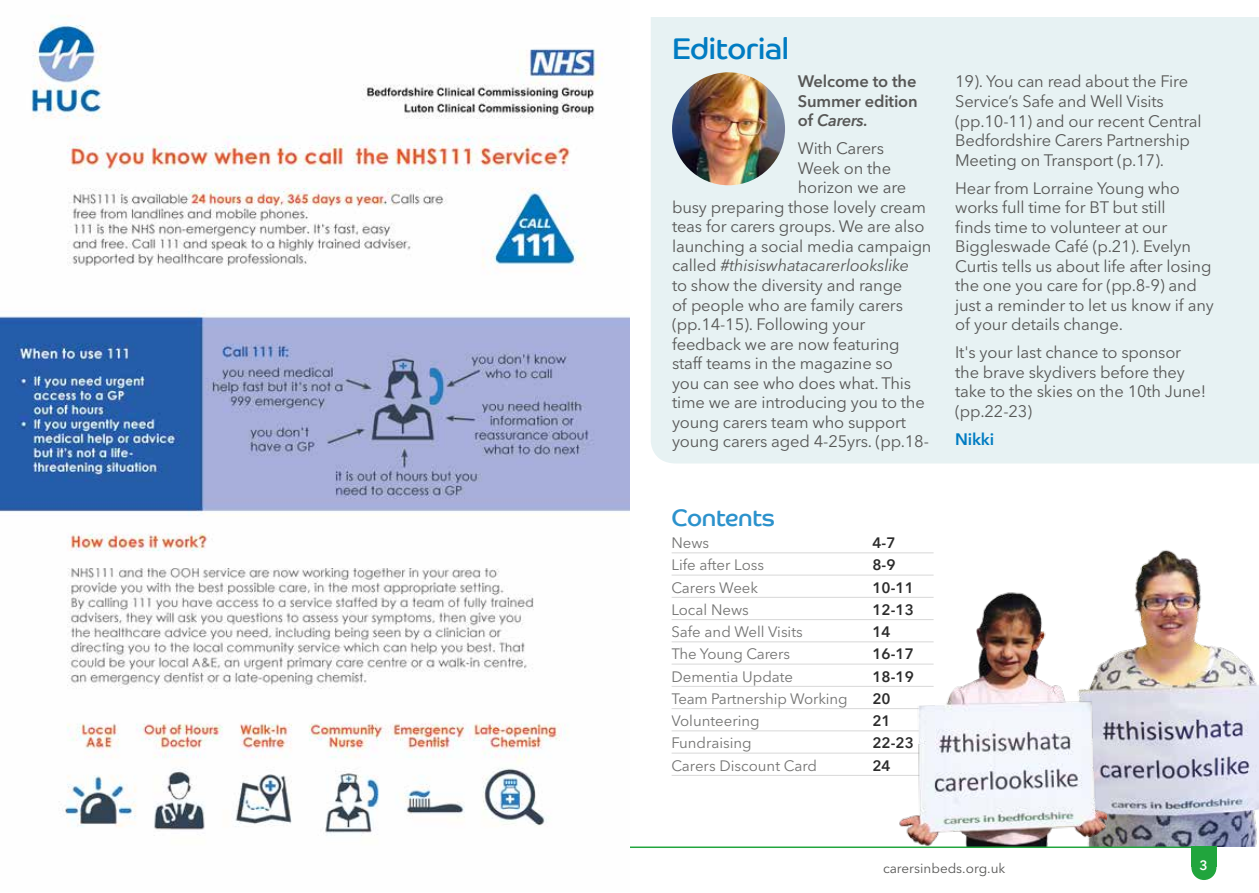
<style>
.page{position:relative;width:1259px;height:893px;background:#fff}
.page>*{position:absolute;margin:0;border:0;box-sizing:border-box;transform-origin:0 0}
.t1{font:30px "Co Headline W01";letter-spacing:-.01em;color:#007cc2}
.t2{font:24px "Co Headline W01";letter-spacing:-.01em;color:#007cc2}
.t3{font:16.5px/19.5px "Avenir Next LT Pro";letter-spacing:-.01em;color:#575756}
.t4{font:600 16.5px/19.5px "Avenir Next LT Pro";letter-spacing:-.01em;color:#575756;text-align:justify}
.t5{font:italic 16.5px "Avenir Next LT Pro";letter-spacing:-.01em;color:#575756}
.t6{font:600 16.5px "Avenir Next LT Pro";letter-spacing:-.01em;color:#007cc2}
.t7{font:15px "Avenir Next LT Pro";color:#575756}
.t8{font:600 15px "Avenir Next LT Pro";color:#000}
.t9{font:13.5px "Avenir Next LT Pro";color:#575756}
.t10{font:600 13.5px "Avenir Next LT Pro";color:#fff}
.s1{font-style:italic}
.s2{font-style:normal}
</style>
<div class="page">
<hr style="left:671px;top:552px;width:262px;height:1px;background:#d0d0d0">
<hr style="left:671px;top:575px;width:262px;height:1px;background:#d0d0d0">
<hr style="left:671px;top:597px;width:262px;height:1px;background:#d0d0d0">
<hr style="left:671px;top:619px;width:262px;height:1px;background:#d0d0d0">
<hr style="left:671px;top:641px;width:262px;height:1px;background:#d0d0d0">
<hr style="left:671px;top:664px;width:262px;height:1px;background:#d0d0d0">
<hr style="left:671px;top:686px;width:262px;height:1px;background:#d0d0d0">
<hr style="left:671px;top:708px;width:262px;height:1px;background:#d0d0d0">
<hr style="left:671px;top:730px;width:262px;height:1px;background:#d0d0d0">
<hr style="left:671px;top:753px;width:262px;height:1px;background:#d0d0d0">
<hr style="left:671px;top:775px;width:262px;height:1px;background:#d0d0d0">
<div style="left:651px;top:17px;width:608px;height:446px;background:#e7f2f3"></div>
<img style="left:672px;top:72px;width:113px;height:113px;border-radius:56px">
<img style="left:1106px;top:550px;width:153px;height:296px">
<img style="left:885px;top:574px;width:221px;height:272px">
<div style="left:1191px;top:847px;width:25px;height:20px;background:#21a53d"></div>
<div style="left:1191px;top:855px;width:25px;height:25px;background:#21a53d;border-radius:50%"></div>
<hr style="left:42px;top:846px;width:1174px;height:2px;background:#21a53d">
<img style="left:0;top:15px;width:629px;height:833px">
<h1 class="t1" style="left:672px;top:33px;width:118px">Editorial</h1>
<p class="t4" style="left:798px;top:72px;width:121px">Welcome to the Summer edition of <span class="s1">Carers.</span></p>
<p class="t3" style="left:798px;top:139px;width:88px">With Carers</p>
<p class="t3" style="left:798px;top:158px;width:95px">Week on the</p>
<p class="t3" style="left:798px;top:178px;width:110px">horizon we are</p>
<p class="t3" style="left:672px;top:197px;width:255px">busy preparing those lovely cream</p>
<p class="t3" style="left:672px;top:217px;width:254px">teas for carers groups. We are also</p>
<p class="t3" style="left:672px;top:236px;width:261px">launching a social media campaign</p>
<p class="t5" style="left:672px;top:256px;width:239px"><span class="s2">called</span> #thisiswhatacarerlookslike</p>
<p class="t3" style="left:672px;top:275px;width:232px">to show the diversity and range</p>
<p class="t3" style="left:672px;top:295px;width:232px">of people who are family carers</p>
<p class="t3" style="left:672px;top:314px;width:195px">(pp.14-15). Following your</p>
<p class="t3" style="left:672px;top:334px;width:229px">feedback we are now featuring</p>
<p class="t3" style="left:672px;top:353px;width:222px">staff teams in the magazine so</p>
<p class="t3" style="left:672px;top:373px;width:241px">you can see who does what. This</p>
<p class="t3" style="left:672px;top:393px;width:254px">time we are introducing you to the</p>
<p class="t3" style="left:672px;top:412px;width:235px">young carers team who support</p>
<p class="t3" style="left:672px;top:432px;width:258px">young carers aged 4-25yrs. (pp.18-</p>
<h2 class="t2" style="left:671px;top:504px;width:105px">Contents</h2>
<p class="t7" style="left:671px;top:534px;width:39px">News</p>
<p class="t8" style="left:872px;top:534px;width:25px">4-7</p>
<p class="t7" style="left:671px;top:556px;width:94px">Life after Loss</p>
<p class="t8" style="left:872px;top:556px;width:25px">8-9</p>
<p class="t7" style="left:671px;top:578px;width:88px">Carers Week</p>
<p class="t8" style="left:872px;top:578px;width:43px">10-11</p>
<p class="t7" style="left:671px;top:601px;width:79px">Local News</p>
<p class="t8" style="left:872px;top:601px;width:43px">12-13</p>
<p class="t7" style="left:671px;top:623px;width:133px">Safe and Well Visits</p>
<p class="t8" style="left:872px;top:623px;width:20px">14</p>
<p class="t7" style="left:671px;top:645px;width:120px">The Young Carers</p>
<p class="t8" style="left:872px;top:645px;width:43px">16-17</p>
<p class="t7" style="left:671px;top:667px;width:123px">Dementia Update</p>
<p class="t8" style="left:872px;top:667px;width:43px">18-19</p>
<p class="t7" style="left:671px;top:690px;width:178px">Team Partnership Working</p>
<p class="t8" style="left:872px;top:690px;width:20px">20</p>
<p class="t7" style="left:671px;top:712px;width:90px">Volunteering</p>
<p class="t8" style="left:872px;top:712px;width:20px">21</p>
<p class="t7" style="left:671px;top:734px;width:82px">Fundraising</p>
<p class="t8" style="left:872px;top:734px;width:43px">22-23</p>
<p class="t7" style="left:671px;top:756px;width:147px">Carers Discount Card</p>
<p class="t8" style="left:872px;top:756px;width:20px">24</p>
<p class="t3" style="left:955px;top:72px;width:248px">19). You can read about the Fire<br>Service’s Safe and Well Visits (pp.10-11) and our recent Central<br>Bedfordshire Carers Partnership<br>Meeting on Transport (p.17).</p>
<p class="t3" style="left:955px;top:178px;width:260px">Hear from Lorraine Young who works full time for BT but still<br>finds time to volunteer at our<br>Biggleswade Café (p.21). Evelyn<br>Curtis tells us about life after losing the one you care for (pp.8-9) and just a reminder to let us know if any of your details change.</p>
<p class="t3" style="left:955px;top:343px;width:252px">It's your last chance to sponsor the brave skydivers before they take to the skies on the 10th June! (pp.22-23)</p>
<p class="t6" style="left:955px;top:429px;width:40px">Nikki</p>
<p class="t9" style="left:883px;top:860px;width:124px">carersinbeds.org.uk</p>
<p class="t10" style="left:1199px;top:857px;width:10px">3</p>
</div>
